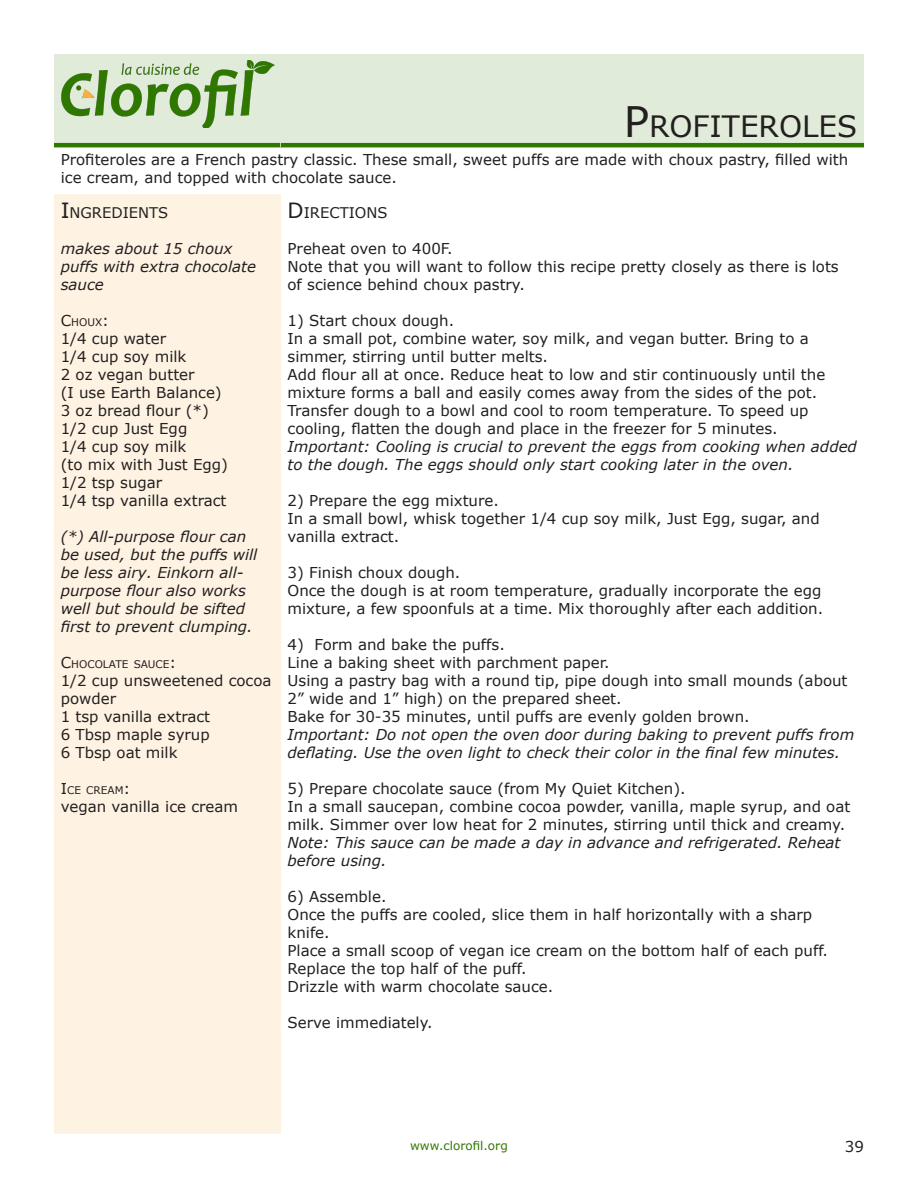
<style>
.page{position:relative;width:918px;height:1188px;background:#fff}
.page>*{position:absolute;margin:0;border:0;box-sizing:border-box;transform-origin:0 0}
.t1{font:29.4px "Verdana";color:#231f20}
.ingredients{font:15px/18px "Verdana";color:#231f20}
.ingredients-2{font:italic 15px/18px "Verdana";color:#231f20}
.ingredients-3{font:14.7px "Verdana";color:#231f20}
.t2{font:12px "Verdana";color:#2f7800}
.ingredients-4{font:10.5px "Verdana";color:#231f20}
.s1{font-size:42px}
.s2{font-size:21px}
.s3{font-size:15px}
.s4{font-style:italic}
</style>
<div class="page">
<div style="left:54px;top:54px;width:227px;height:93px;background:#e0ebd9"></div>
<hr style="left:54px;top:143px;width:227px;height:4px;background:#2f7800">
<img style="left:61px;top:61px;width:213px;height:67px">
<div style="left:281px;top:54px;width:583px;height:93px;background:#e0ebd9"></div>
<hr style="left:281px;top:143px;width:583px;height:4px;background:#2f7800">
<div style="left:54px;top:195px;width:227px;height:939px;background:#fef3e2"></div>
<p class="t1" style="left:624px;top:106px;width:235px"><span class="s1">P</span>ROFITEROLES</p>
<p class="ingredients" style="left:61px;top:150px;width:789px">Profiteroles are a French pastry classic. These small, sweet puffs are made with choux pastry, filled with ice cream, and topped with chocolate sauce.</p>
<p class="ingredients-3" style="left:61px;top:202px;width:109px"><span class="s2">I</span> NGREDIENTS</p>
<p class="ingredients-2" style="left:61px;top:240px;width:197px">makes about 15 choux puffs with extra chocolate sauce</p>
<p class="ingredients-4" style="left:61px;top:315px;width:50px"><span class="s3">C</span>HOUX<span class="s3">:</span></p>
<p class="ingredients" style="left:61px;top:329px;width:107px">1/4 cup water</p>
<p class="ingredients" style="left:61px;top:347px;width:127px">1/4 cup soy milk</p>
<p class="ingredients" style="left:61px;top:365px;width:163px">2 oz vegan butter<br>(I use Earth Balance)</p>
<p class="ingredients" style="left:61px;top:401px;width:150px">3 oz bread flour (*)</p>
<p class="ingredients" style="left:61px;top:419px;width:128px">1/2 cup Just Egg</p>
<p class="ingredients" style="left:61px;top:437px;width:169px">1/4 cup soy milk<br>(to mix with Just Egg)</p>
<p class="ingredients" style="left:61px;top:473px;width:103px">1/2 tsp sugar</p>
<p class="ingredients" style="left:61px;top:491px;width:167px">1/4 tsp vanilla extract</p>
<p class="ingredients-2" style="left:61px;top:528px;width:198px">(*) All-purpose flour can be used, but the puffs will be less airy. Einkorn all&shy;purpose flour also works well but should be sifted first to prevent clumping.</p>
<p class="ingredients-4" style="left:61px;top:657px;width:117px"><span class="s3">C</span>HOCOLATE SAUCE<span class="s3">:</span></p>
<p class="ingredients" style="left:61px;top:671px;width:212px">1/2 cup unsweetened cocoa powder</p>
<p class="ingredients" style="left:61px;top:707px;width:151px">1 tsp vanilla extract</p>
<p class="ingredients" style="left:61px;top:725px;width:151px">6 Tbsp maple syrup</p>
<p class="ingredients" style="left:61px;top:743px;width:118px">6 Tbsp oat milk</p>
<p class="ingredients-4" style="left:61px;top:783px;width:71px"><span class="s3">I</span>CE CREAM<span class="s3">:</span></p>
<p class="ingredients" style="left:61px;top:797px;width:179px">vegan vanilla ice cream</p>
<p class="ingredients-3" style="left:288px;top:202px;width:102px"><span class="s2">D</span>IRECTIONS</p>
<p class="ingredients" style="left:288px;top:239px;width:167px">Preheat oven to 400F.</p>
<p class="ingredients" style="left:288px;top:257px;width:553px">Note that you will want to follow this recipe pretty closely as there is lots of science behind choux pastry.</p>
<p class="ingredients" style="left:288px;top:311px;width:168px">1) Start choux dough.</p>
<p class="ingredients" style="left:288px;top:329px;width:523px">In a small pot, combine water, soy milk, and vegan butter. Bring to a simmer, stirring until butter melts.</p>
<p class="ingredients" style="left:288px;top:365px;width:539px">Add flour all at once. Reduce heat to low and stir continuously until the mixture forms a ball and easily comes away from the sides of the pot.</p>
<p class="ingredients" style="left:288px;top:401px;width:523px">Transfer dough to a bowl and cool to room temperature. To speed up cooling, flatten the dough and place in the freezer for 5 minutes.</p>
<p class="ingredients-2" style="left:288px;top:438px;width:571px">Important: Cooling is crucial to prevent the eggs from cooking when added to the dough. The eggs should only start cooking later in the oven.</p>
<p class="ingredients" style="left:288px;top:491px;width:213px">2) Prepare the egg mixture.</p>
<p class="ingredients" style="left:288px;top:509px;width:534px">In a small bowl, whisk together 1/4 cup soy milk, Just Egg, sugar, and vanilla extract.</p>
<p class="ingredients" style="left:288px;top:563px;width:174px">3) Finish choux dough.</p>
<p class="ingredients" style="left:288px;top:581px;width:537px">Once the dough is at room temperature, gradually incorporate the egg mixture, a few spoonfuls at a time. Mix thoroughly after each addition.</p>
<p class="ingredients" style="left:288px;top:635px;width:219px">4) Form and bake the puffs.</p>
<p class="ingredients" style="left:288px;top:653px;width:323px">Line a baking sheet with parchment paper.</p>
<p class="ingredients" style="left:288px;top:671px;width:561px">Using a pastry bag with a round tip, pipe dough into small mounds (about<br>2” wide and 1” high) on the prepared sheet.</p>
<p class="ingredients" style="left:288px;top:707px;width:464px">Bake for 30-35 minutes, until puffs are evenly golden brown.</p>
<p class="ingredients-2" style="left:288px;top:726px;width:568px">Important: Do not open the oven door during baking to prevent puffs from deflating. Use the oven light to check their color in the final few minutes.</p>
<p class="ingredients" style="left:288px;top:779px;width:400px">5) Prepare chocolate sauce (from My Quiet Kitchen).</p>
<p class="ingredients" style="left:288px;top:797px;width:564px">In a small saucepan, combine cocoa powder, vanilla, maple syrup, and oat milk. Simmer over low heat for 2 minutes, stirring until thick and creamy.<br><span class="s4">Note: This sauce can be made a day in advance and refrigerated. Reheat before using.</span></p>
<p class="ingredients" style="left:288px;top:887px;width:100px">6) Assemble.</p>
<p class="ingredients" style="left:288px;top:905px;width:526px">Once the puffs are cooled, slice them in half horizontally with a sharp knife.</p>
<p class="ingredients" style="left:288px;top:941px;width:542px">Place a small scoop of vegan ice cream on the bottom half of each puff.</p>
<p class="ingredients" style="left:288px;top:959px;width:241px">Replace the top half of the puff.</p>
<p class="ingredients" style="left:288px;top:977px;width:267px">Drizzle with warm chocolate sauce.</p>
<p class="ingredients" style="left:288px;top:1013px;width:147px">Serve immediately.</p>
<p class="t2" style="left:410px;top:1137px;width:99px">www.clorofil.org</p>
<p class="ingredients" style="left:845px;top:1137px;width:21px">39</p>
</div>
